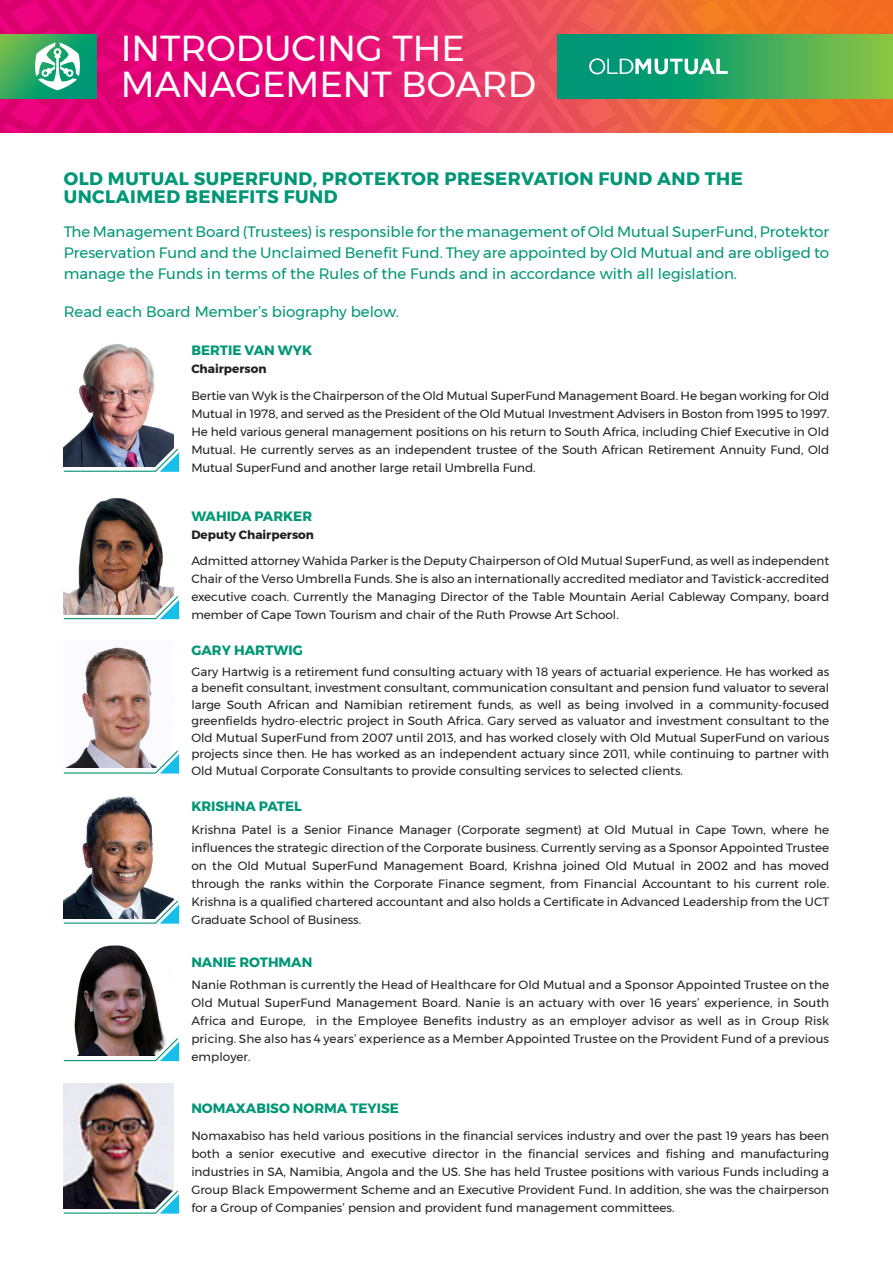
<style>
.page{position:relative;width:893px;height:1263px;background:#fff}
.page>*{position:absolute;margin:0;border:0;box-sizing:border-box;transform-origin:0 0}
.t1{font:36px/36px "Montserrat";color:#fff}
.t2{font:700 18px/18px "Montserrat";letter-spacing:.025em;color:#009676}
.t3{font:15px/21px "Montserrat";color:#009676;text-align:justify}
.t4{font:700 13.5px "Montserrat";color:#009676}
.t5{font:12px/18px "Montserrat";color:#231f20;text-align:justify}
.t6{font:700 12px "Montserrat";color:#231f20}
</style>
<div class="page">
<svg style="left:0;top:0;width:893px;height:133px;background:#e62b61"></svg>
<img style="left:64px;top:498px;width:109px;height:96px">
<img style="left:64px;top:344px;width:109px;height:103px">
<svg style="left:63px;top:447px;width:116px;height:25px;background:#61778b"></svg>
<svg style="left:63px;top:594px;width:116px;height:26px;background:#b0aea9"></svg>
<svg style="left:557px;top:34px;width:336px;height:64px;background:#34a860"></svg>
<svg style="left:589px;top:58px;width:139px;height:16px"></svg>
<svg style="left:0;top:34px;width:96px;height:64px;background:#2da662"></svg>
<svg style="left:35px;top:42px;width:45px;height:48px"></svg>
<img style="left:65px;top:796px;width:108px;height:103px">
<img style="left:82px;top:647px;width:70px;height:101px">
<svg style="left:63px;top:748px;width:116px;height:26px"></svg>
<svg style="left:63px;top:899px;width:116px;height:25px"></svg>
<img style="left:74px;top:945px;width:91px;height:91px">
<svg style="left:63px;top:1036px;width:116px;height:26px"></svg>
<img style="left:64px;top:1083px;width:109px;height:105px">
<svg style="left:63px;top:1188px;width:116px;height:26px;background:#5f6567"></svg>
<p class="t1" style="left:121px;top:30px;width:416px">INTRODUCING THE<br>MANAGEMENT BOARD</p>
<p class="t2" style="left:64px;top:169px;width:681px">OLD MUTUAL SUPERFUND, PROTEKTOR PRESERVATION FUND AND THE<br>UNCLAIMED BENEFITS FUND</p>
<p class="t3" style="left:64px;top:221px;width:767px">The Management Board (Trustees) is responsible for the management of Old Mutual SuperFund, Protektor Preservation Fund and the Unclaimed Benefit Fund. They are appointed by Old Mutual and are obliged to manage the Funds in terms of the Rules of the Funds and in accordance with all legislation.</p>
<p class="t3" style="left:64px;top:301px;width:337px">Read each Board Member’s biography below.</p>
<p class="t4" style="left:191px;top:340px;width:122px">BERTIE VAN WYK</p>
<p class="t6" style="left:191px;top:359px;width:77px">Chairperson</p>
<p class="t5" style="left:191px;top:386px;width:639px">Bertie van Wyk is the Chairperson of the Old Mutual SuperFund Management Board. He began working for Old Mutual in 1978, and served as the President of the Old Mutual Investment Advisers in Boston from 1995 to 1997.<br>He held various general management positions on his return to South Africa, including Chief Executive in Old Mutual. He currently serves as an independent trustee of the South African Retirement Annuity Fund, Old Mutual SuperFund and another large retail Umbrella Fund.</p>
<p class="t4" style="left:191px;top:505px;width:122px">WAHIDA PARKER</p>
<p class="t6" style="left:191px;top:525px;width:124px">Deputy Chairperson</p>
<p class="t5" style="left:191px;top:552px;width:639px">Admitted attorney Wahida Parker is the Deputy Chairperson of Old Mutual SuperFund, as well as independent Chair of the Verso Umbrella Funds. She is also an internationally accredited mediator and Tavistick-accredited executive coach. Currently the Managing Director of the Table Mountain Aerial Cableway Company, board member of Cape Town Tourism and chair of the Ruth Prowse Art School.</p>
<p class="t4" style="left:191px;top:639px;width:113px">GARY HARTWIG</p>
<p class="t5" style="left:191px;top:663px;width:639px;line-height:16.5px">Gary Hartwig is a retirement fund consulting actuary with 18 years of actuarial experience. He has worked as a benefit consultant, investment consultant, communication consultant and pension fund valuator to several large South African and Namibian retirement funds, as well as being involved in a community-focused greenfields hydro-electric project in South Africa. Gary served as valuator and investment consultant to the Old Mutual SuperFund from 2007 until 2013, and has worked closely with Old Mutual SuperFund on various projects since then. He has worked as an independent actuary since 2011, while continuing to partner with Old Mutual Corporate Consultants to provide consulting services to selected clients.</p>
<p class="t4" style="left:191px;top:796px;width:112px">KRISHNA PATEL</p>
<p class="t5" style="left:191px;top:820px;width:639px">Krishna Patel is a Senior Finance Manager (Corporate segment) at Old Mutual in Cape Town, where he influences the strategic direction of the Corporate business. Currently serving as a Sponsor Appointed Trustee on the Old Mutual SuperFund Management Board, Krishna joined Old Mutual in 2002 and has moved through the ranks within the Corporate Finance segment, from Financial Accountant to his current role.<br>Krishna is a qualified chartered accountant and also holds a Certificate in Advanced Leadership from the UCT Graduate School of Business.</p>
<p class="t4" style="left:191px;top:951px;width:122px">NANIE ROTHMAN</p>
<p class="t5" style="left:191px;top:976px;width:639px">Nanie Rothman is currently the Head of Healthcare for Old Mutual and a Sponsor Appointed Trustee on the Old Mutual SuperFund Management Board. Nanie is an actuary with over 16 years’ experience, in South Africa and Europe, in the Employee Benefits industry as an employer advisor as well as in Group Risk pricing. She also has 4 years’ experience as a Member Appointed Trustee on the Provident Fund of a previous employer.</p>
<p class="t4" style="left:191px;top:1098px;width:209px">NOMAXABISO NORMA TEYISE</p>
<p class="t5" style="left:191px;top:1126px;width:639px">Nomaxabiso has held various positions in the financial services industry and over the past 19 years has been both a senior executive and executive director in the financial services and fishing and manufacturing industries in SA, Namibia, Angola and the US. She has held Trustee positions with various Funds including a Group Black Empowerment Scheme and an Executive Provident Fund. In addition, she was the chairperson for a Group of Companies’ pension and provident fund management committees.</p>
</div>
